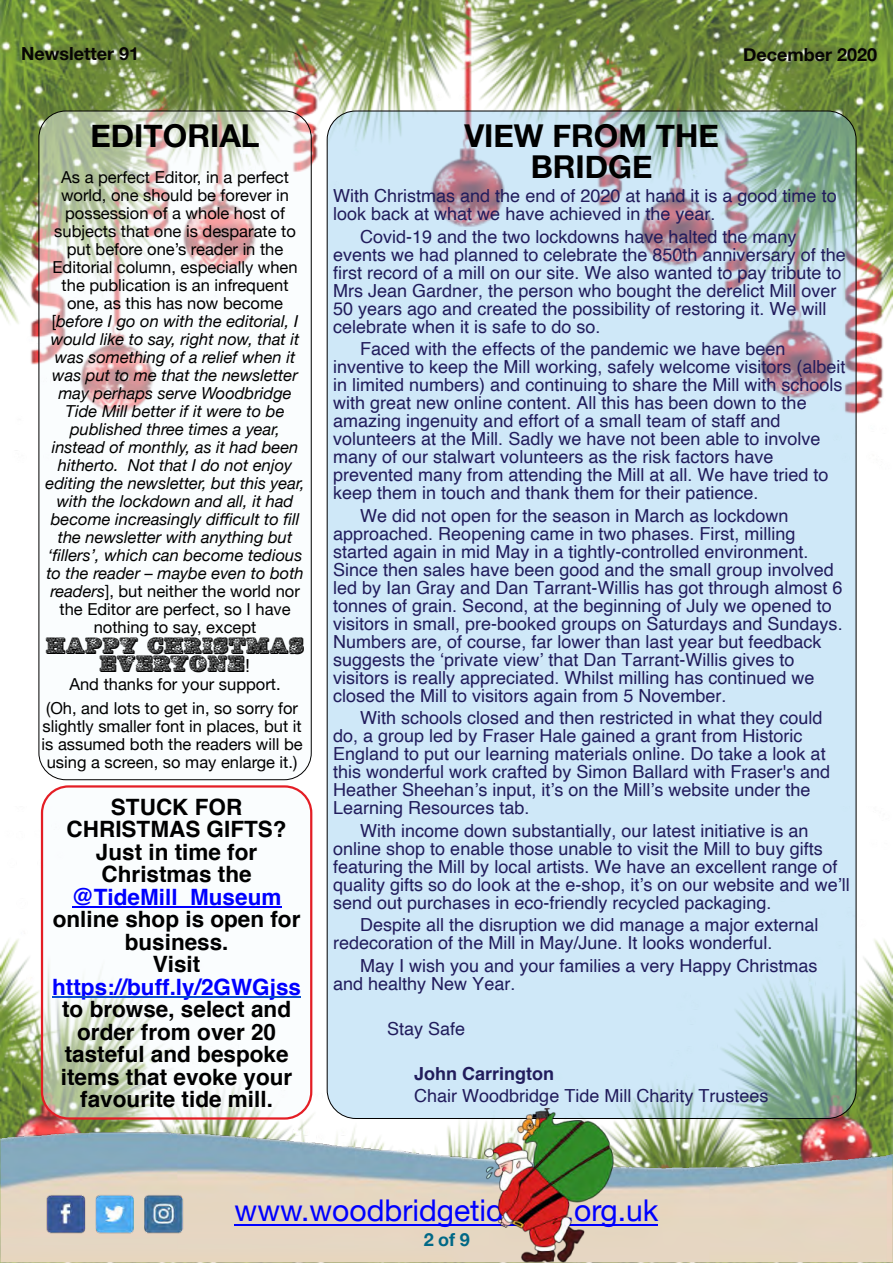
<style>
.page{position:relative;width:893px;height:1263px;background:#fff}
.page>*{position:absolute;margin:0;border:0;box-sizing:border-box;transform-origin:0 0}
.t1{font:700 31.5px/31.5px "Helvetica Neue";color:#000;text-align:center}
.t2{font:30px "Helvetica Neue";color:#00f}
.t3{font:700 22.5px/22.5px "Helvetica";color:#000;text-align:center}
.t4{font:700 22.5px "Helvetica";color:#00f}
.t5{font:18px/18px "Helvetica";color:#211c5c}
.t6{font:700 18px "Helvetica Neue";color:#070504}
.t7{font:18px/18px "JF Holly Bows";color:#000;text-align:center}
.t8{font:700 18px "Helvetica";color:#211c5c}
.t9{font:700 18px "Helvetica Neue";color:#006886}
.t10{font:italic 16.5px/18px "Helvetica Neue";color:#000;text-align:center}
.t11{font:16.5px/18px "Helvetica Neue";color:#000;text-align:center}
.s1{font-style:normal}
.s2{font-family:"Lucida Grande"}
</style>
<div class="page">
<img style="left:0;top:0;width:892px;height:469px">
<img style="left:0;top:806px;width:892px;height:323px">
<img style="left:0;top:1129px;width:892px;height:134px">
<img style="left:46px;top:1194px;width:137px;height:41px">
<hr style="left:234px;top:1224px;width:424px;height:2px;background:#00f">
<div style="left:327px;top:111px;width:529px;height:1008px;background:#87c7ee;border:1px solid #000;border-radius:29px;opacity:.4"></div>
<div style="left:39px;top:111px;width:272px;height:669px;background:#f6fbfe;border:1px solid #000;border-radius:27px;opacity:.48"></div>
<div style="left:41px;top:785px;width:271px;height:335px;background:#f6fbfe;border:2px solid #e41e25;border-radius:27px"></div>
<img style="left:466px;top:1105px;width:158px;height:158px">
<hr style="left:72px;top:907px;width:209px;height:1px;background:#00f">
<hr style="left:52px;top:997px;width:249px;height:1px;background:#094fd1">
<p class="t6" style="left:21px;top:42px;width:119px">Newsletter 91</p>
<p class="t6" style="left:743px;top:43px;width:136px">December 2020</p>
<h1 class="t1" style="left:90px;top:119px;width:171px">EDITORIAL</h1>
<p class="t10" style="left:46px;top:168px;width:260px"><span class="s1">As a perfect Editor, in a perfect world, one should be forever in possession of a whole host of subjects that one is desparate to put before one’s reader in the<br>Editorial column, especially when the publication is an infrequent one, as this has now become [</span>before I go on with the editorial, I would like to say, right now, that it was something of a relief when it was put to me that the newsletter may perhaps serve Woodbridge<br>Tide Mill better if it were to be published three times a year, instead of monthly, as it had been hitherto. Not that I do not enjoy editing the newsletter, but this year, with the lockdown and all, it had become increasingly difficult to fill the newsletter with anything but ‘fillers’, which can become tedious to the reader – maybe even to both readers<span class="s1">], but neither the world nor the Editor are perfect, so I have nothing to say, except</span></p>
<p class="t7" style="left:46px;top:640px;width:260px">HAPPY CHRISTMAS<br>EVERYONE<span class="s2">!</span></p>
<p class="t11" style="left:46px;top:672px;width:253px;line-height:24px">And thanks for your support.<br>(Oh, and lots to get in, so sorry for</p>
<p class="t11" style="left:41px;top:717px;width:262px">slightly smaller font in places, but it is assumed both the readers will be using a screen, so may enlarge it.)</p>
<p class="t3" style="left:67px;top:797px;width:222px">STUCK FOR<br>CHRISTMAS GIFTS?<br>Just in time for<br>Christmas the</p>
<p class="t4" style="left:72px;top:888px;width:211px">@TideMill_Museum</p>
<p class="t3" style="left:53px;top:910px;width:249px">online shop is open for business.<br>Visit</p>
<p class="t4" style="left:52px;top:978px;width:250px">https://buff.ly/2GWGjss</p>
<p class="t3" style="left:61px;top:1000px;width:233px">to browse, select and order from over 20 tasteful and bespoke items that evoke your favourite tide mill.</p>
<h1 class="t1" style="left:464px;top:119px;width:256px">VIEW FROM THE<br>BRIDGE</h1>
<p class="t5" style="left:333px;top:188px;width:505px">With Christmas and the end of 2020 at hand it is a good time to look back at what we have achieved in the year.</p>
<p class="t5" style="left:333px;top:228px;width:514px;text-indent:27px">Covid-19 and the two lockdowns have halted the many events we had planned to celebrate the 850th anniversary of the first record of a mill on our site. We also wanted to pay tribute to Mrs Jean Gardner, the person who bought the derelict Mill over 50 years ago and created the possibility of restoring it. We will celebrate when it is safe to do so.</p>
<p class="t5" style="left:333px;top:341px;width:514px;text-indent:27px">Faced with the effects of the pandemic we have been inventive to keep the Mill working, safely welcome visitors (albeit in limited numbers) and continuing to share the Mill with schools with great new online content. All this has been down to the amazing ingenuity and effort of a small team of staff and volunteers at the Mill. Sadly we have not been able to involve many of our stalwart volunteers as the risk factors have prevented many from attending the Mill at all. We have tried to keep them in touch and thank them for their patience.</p>
<p class="t5" style="left:333px;top:507px;width:511px;text-indent:27px">We did not open for the season in March as lockdown approached. Reopening came in two phases. First, milling started again in mid May in a tightly-controlled environment.<br>Since then sales have been good and the small group involved led by Ian Gray and Dan Tarrant-Willis has got through almost 6 tonnes of grain. Second, at the beginning of July we opened to visitors in small, pre-booked groups on Saturdays and Sundays.<br>Numbers are, of course, far lower than last year but feedback suggests the ‘private view’ that Dan Tarrant-Willis gives to visitors is really appreciated. Whilst milling has continued we closed the Mill to visitors again from 5 November.</p>
<p class="t5" style="left:333px;top:710px;width:498px;text-indent:27px">With schools closed and then restricted in what they could do, a group led by Fraser Hale gained a grant from Historic England to put our learning materials online. Do take a look at this wonderful work crafted by Simon Ballard with Fraser's and Heather Sheehan’s input, it’s on the Mill’s website under the Learning Resources tab.</p>
<p class="t5" style="left:333px;top:822px;width:518px;text-indent:27px">With income down substantially, our latest initiative is an online shop to enable those unable to visit the Mill to buy gifts featuring the Mill by local artists. We have an excellent range of quality gifts so do look at the e-shop, it’s on our website and we’ll send out purchases in eco-friendly recycled packaging.</p>
<p class="t5" style="left:333px;top:917px;width:487px;text-indent:27px">Despite all the disruption we did manage a major external redecoration of the Mill in May/June. It looks wonderful.</p>
<p class="t5" style="left:333px;top:957px;width:486px;text-indent:27px">May I wish you and your families a very Happy Christmas and healthy New Year.</p>
<p class="t5" style="left:387px;top:1020px;width:80px">Stay Safe</p>
<p class="t8" style="left:414px;top:1066px;width:141px">John Carrington</p>
<p class="t5" style="left:414px;top:1088px;width:356px">Chair Woodbridge Tide Mill Charity Trustees</p>
<h2 class="t2" style="left:234px;top:1193px;width:425px">www.woodbridgetidemill.org.uk</h2>
<p class="t9" style="left:424px;top:1228px;width:48px">2 of9</p>
</div>
